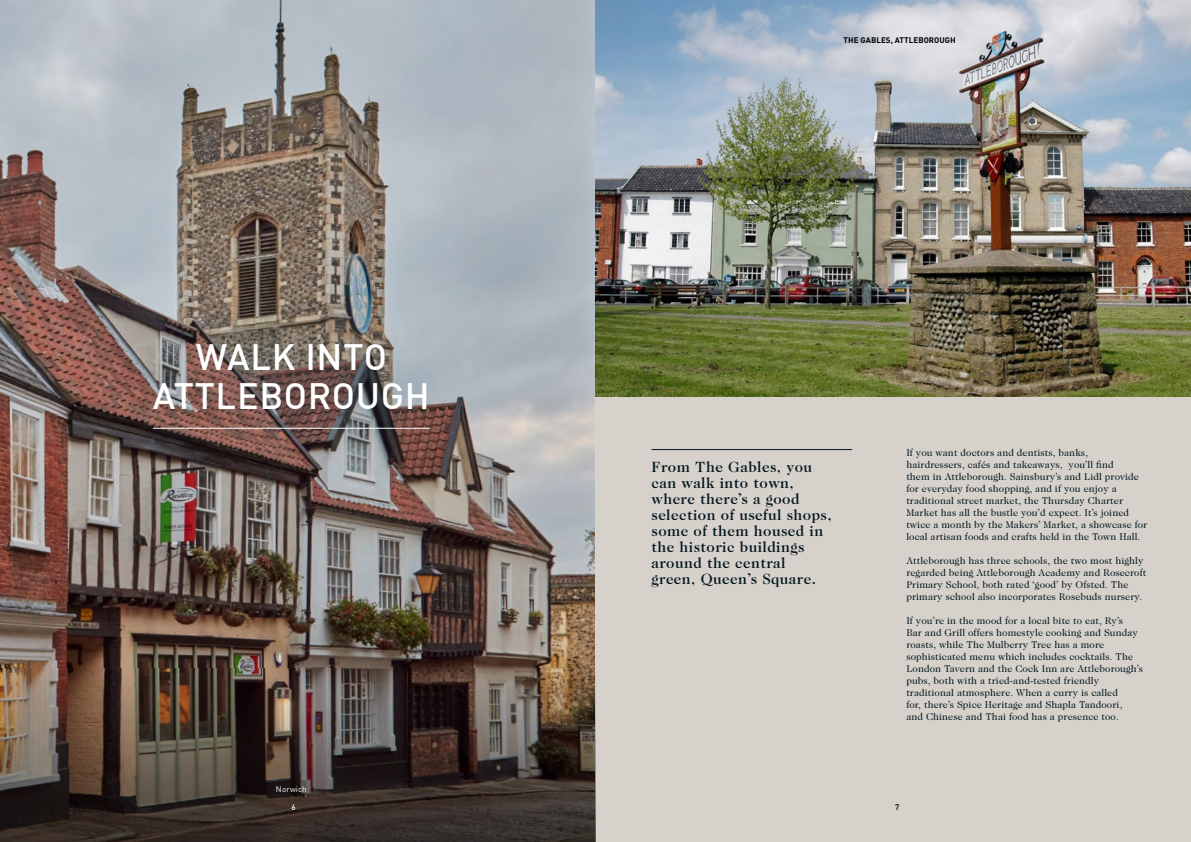
<style>
.page{position:relative;width:1191px;height:842px;background:#fff}
.page>*{position:absolute;margin:0;border:0;box-sizing:border-box;transform-origin:0 0}
.t1{font:500 36px/39px "DINOT";letter-spacing:.02em;color:#fff;text-align:center}
.t2{font:500 15px/16px "Caslon 224 Std";letter-spacing:.03em;color:#04171f}
.t3{font:10px/12px "Caslon 224 Std";letter-spacing:.01em;color:#04171f}
.t4{font:700 8px "DINOT";letter-spacing:.01em;color:#000}
.t5{font:8px "DINOT";letter-spacing:.02em;color:#fff}
.t6{font:500 8px "DINOT";color:#fff}
.t7{font:500 8px "DINOT";color:#000}
</style>
<div class="page">
<img style="left:0;top:0;width:595px;height:668px">
<div style="left:595px;top:391px;width:596px;height:451px;background:#d6d1cb"></div>
<img style="left:595px;top:0;width:596px;height:396px">
<hr style="left:651px;top:449px;width:201px;height:1px;background:#04171f">
<div style="left:104px;top:292px;width:374px;height:189px;background:#013d4f;opacity:.4"></div>
<hr style="left:153px;top:428px;width:277px;height:1px;background:#fff">
<img style="left:0;top:668px;width:595px;height:174px">
<h1 class="t1" style="left:153px;top:334px;width:278px">WALK INTO<br>ATTLEBOROUGH</h1>
<p class="t5" style="left:276px;top:783px;width:32px">Norwich</p>
<p class="t4" style="left:843px;top:34px;width:113px">THE GABLES, ATTLEBOROUGH</p>
<h2 class="t2" style="left:651px;top:459px;width:182px">From The Gables, you can walk into town, where there’s a good selection of useful shops, some of them housed in the historic buildings around the central green, Queen’s Square.</h2>
<p class="t3" style="left:906px;top:447px;width:242px">If you want doctors and dentists, banks, hairdressers, cafés and takeaways, you’ll find<br>them in Attleborough. Sainsbury’s and Lidl provide for everyday food shopping, and if you enjoy a traditional street market, the Thursday Charter Market has all the bustle you’d expect. It’s joined twice a month by the Makers’ Market, a showcase for local artisan foods and crafts held in the Town Hall.</p>
<p class="t3" style="left:906px;top:555px;width:241px">Attleborough has three schools, the two most highly regarded being Attleborough Academy and Rosecroft Primary School, both rated ‘good’ by Ofsted. The primary school also incorporates Rosebuds nursery.</p>
<p class="t3" style="left:906px;top:615px;width:238px">If you’re in the mood for a local bite to eat, Ry’s<br>Bar and Grill offers homestyle cooking and Sunday roasts, while The Mulberry Tree has a more sophisticated menu which includes cocktails. The London Tavern and the Cock Inn are Attleborough’s pubs, both with a tried-and-tested friendly traditional atmosphere. When a curry is called<br>for, there’s Spice Heritage and Shapla Tandoori,<br>and Chinese and Thai food has a presence too.</p>
<p class="t6" style="left:291px;top:801px;width:6px">6</p>
<p class="t7" style="left:895px;top:801px;width:6px">7</p>
</div>
